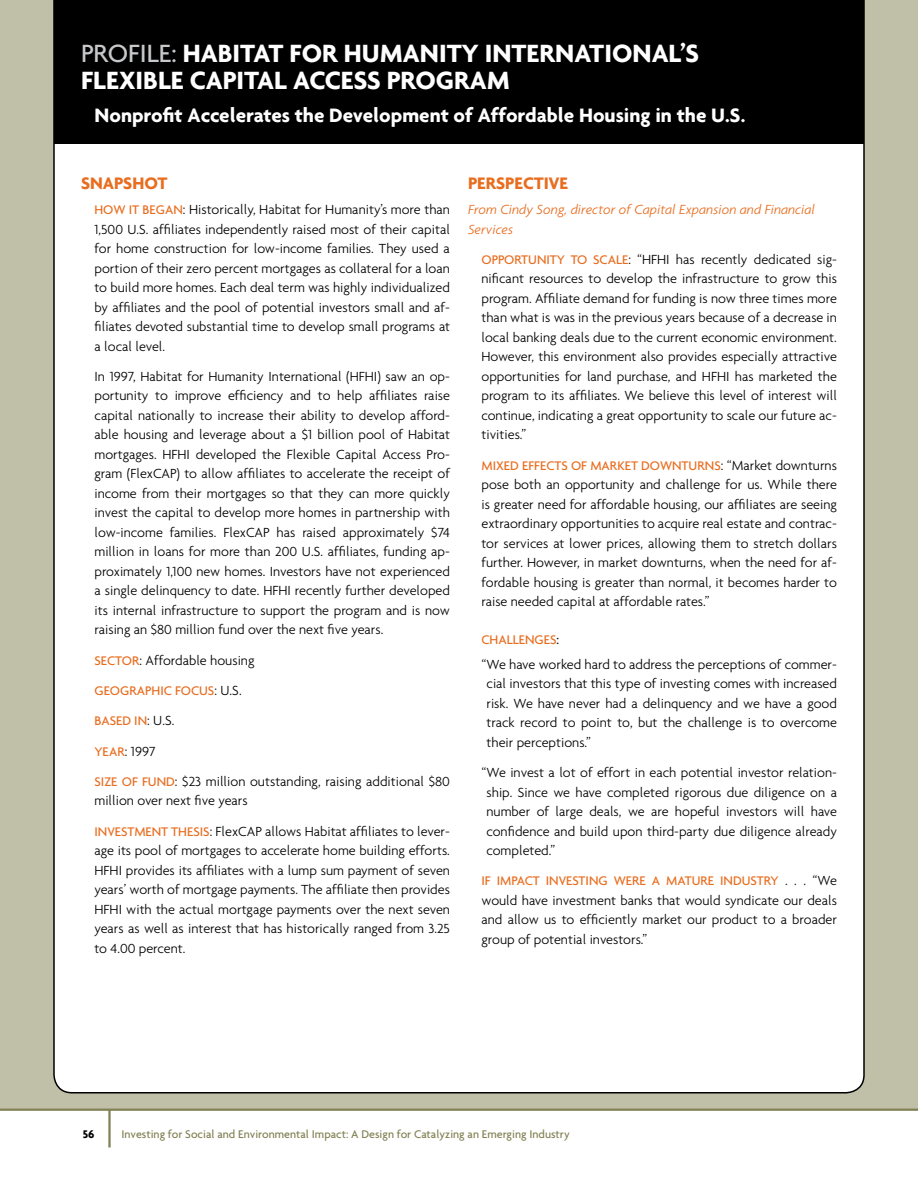
<style>
.page{position:relative;width:918px;height:1188px;background:#fff}
.page>*{position:absolute;margin:0;border:0;box-sizing:border-box;transform-origin:0 0}
.t1{font:700 27px/27px "Agenda";color:#fff}
.t2{font:700 21px "Agenda";color:#fff}
.t3{font:700 18px "Agenda";color:#e86d1f}
.t4{font:300 14.25px/19.5px "Agenda";color:#000;text-align:justify}
.t5{font:italic 300 14.25px/19.5px "Agenda";color:#e86d1f}
.t6{font:500 13.5px "Agenda";color:#e86d1f}
.t7{font:500 12px "Agenda";color:#818154}
.t8{font:700 12px "Agenda";color:#000}
.s1{font-weight:500;color:#c7c8ca}
.s2{font-weight:500;font-size:13.5px;color:#e86d1f}
.s3{font-weight:300;font-size:14.25px;color:#000}
.s4{color:#000}
.s5{font-weight:700;font-size:21px;color:#fff}
</style>
<div class="page">
<hr style="left:108px;top:1110px;width:3px;height:38px;background:#818154">
<div style="left:0;top:0;width:918px;height:1109px;background:#c0c0a9"></div>
<div style="left:53px;top:0;width:812px;height:1094px;background:#fff"></div>
<div style="left:54px;top:0;width:810px;height:143px;background:#000"></div>
<hr style="left:0;top:1109px;width:918px;height:2px;background:#818154">
<h1 class="t1" style="left:81px;top:39px;width:620px;text-indent:339px">NITY INTERNATIONAL’S<br>FLEXIBLE CAPITAL ACC ESS PROGRAM</h1>
<h2 class="t2" style="left:94px;top:102px;width:652px">NONPROFIT ACCELERATES THE DEVELOPMENT OF AFFORDABLE HOUSING IN THE U.S.</h2>
<h1 class="t1" style="left:81px;top:39px;width:301px"><span class="s1">PROFILE:</span> HABITAT FOR HUMA</h1>
<p class="t3" style="left:81px;top:172px;width:88px">SNAPSHOT</p>
<p class="t4" style="left:94px;top:200px;width:357px"><span class="s2">HOW IT BEGAN</span>: Historically, Habitat for Humanity’s more than 1,500 U.S. affiliates independently raised most of their capital for home construction for low-income families. They used a portion of their zero percent mortgages as collateral for a loan to build more homes. Each deal term was highly individualized by affiliates and the pool of potential investors small and af&shy;filiates devoted substantial time to develop small programs at a local level.</p>
<p class="t4" style="left:94px;top:366px;width:357px">In 1997, Habitat for Humanity International (HFHI) saw an op&shy;portunity to improve efficiency and to help affiliates raise capital nationally to increase their ability to develop afford&shy;able housing and leverage about a $1 billion pool of Habitat mortgages. HFHI developed the Flexible Capital Access Pro&shy;gram (FlexCAP) to allow affiliates to accelerate the receipt of income from their mortgages so that they can more quickly invest the capital to develop more homes in partnership with low-income families. FlexCAP has raised approximately $74 million in loans for more than 200 U.S. affiliates, funding ap&shy;proximately 1,100 new homes. Investors have not experienced a single delinquency to date. HFHI recently further developed its internal infrastructure to support the program and is now raising an $80 million fund over the next five years.</p>
<p class="t4" style="left:94px;top:650px;width:162px"><span class="s2">SECTOR</span>: Affordable housing</p>
<p class="t6" style="left:94px;top:682px;width:149px">GEOGRAPHIC FOCUS<span class="s3">: U.S.</span></p>
<p class="t6" style="left:94px;top:713px;width:82px">BASED I N<span class="s3">: U.S.</span></p>
<p class="t4" style="left:94px;top:736px;width:357px;line-height:30.3px"><span class="s2">YEAR</span>: 1997<br><span class="s2">SIZE OF FUND</span>: $23 million outstanding, raising additional $80</p>
<p class="t4" style="left:94px;top:785px;width:357px;line-height:30.3px">million over next five years<br><span class="s2">I NVESTMENT THESIS</span>: FlexCAP allows Habitat affiliates to lever-</p>
<p class="t4" style="left:95px;top:841px;width:357px">age its pool of mortgages to accelerate home building efforts.<br>HFHI provides its affiliates with a lump sum payment of seven years’ worth of mortgage payments. The affiliate then provides HFHI with the actual mortgage payments over the next seven years as well as interest that has historically ranged from 3.25 to 4.00 percent.</p>
<p class="t3" style="left:468px;top:172px;width:102px">PERSPECTIVE</p>
<p class="t5" style="left:468px;top:200px;width:349px">From Cindy Song, director of Capital Expansion and Financial<br>Services</p>
<p class="t6" style="left:482px;top:251px;width:115px">OPPORTUNITY TO SCAL</p>
<p class="t4" style="left:481px;top:249px;width:357px;text-indent:141px"><span class="s2">E</span>: “HFHI has recently dedicated sig&shy;nificant resources to develop the infrastructure to grow this program. Affiliate demand for funding is now three times more than what is was in the previous years because of a decrease in local banking deals due to the current economic environment.<br>However, this environment also provides especially attractive opportunities for land purchase, and HFHI has marketed the program to its affiliates. We believe this level of interest will continue, indicating a great opportunity to scale our future ac&shy;tivities.”</p>
<p class="t6" style="left:482px;top:457px;width:357px">MIXED EFFECTS OF MARKET DOWNTURNS<span class="s3">: “Market downturns</span></p>
<p class="t4" style="left:481px;top:475px;width:357px">pose both an opportunity and challenge for us. While there is greater need for affordable housing, our affiliates are seeing extraordinary opportunities to acquire real estate and contrac&shy;tor services at lower prices, allowing them to stretch dollars further. However, in market downturns, when the need for af&shy;fordable housing is greater than normal, it becomes harder to raise needed capital at affordable rates.”</p>
<p class="t6" style="left:482px;top:631px;width:84px">CHALLENGES<span class="s4">:</span><span class="s5">:</span></p>
<p class="t4" style="left:487px;top:654px;width:352px;text-indent:-5px">“We have worked hard to address the perceptions of commer&shy;cial investors that this type of investing comes with increased risk. We have never had a delinquency and we have a good track record to point to, but the challenge is to overcome their perceptions.”</p>
<p class="t4" style="left:487px;top:763px;width:352px;text-indent:-5px">“We invest a lot of effort in each potential investor relation&shy;ship. Since we have completed rigorous due diligence on a number of large deals, we are hopeful investors will have confidence and build upon third-party due diligence already completed.”</p>
<p class="t6" style="left:482px;top:873px;width:357px">I F I MPAC T I NVESTING WERE A MATURE I NDUSTRY <span class="s3">. . . “We</span></p>
<p class="t4" style="left:481px;top:890px;width:357px">would have investment banks that would syndicate our deals and allow us to efficiently market our product to a broader group of potential investors.”</p>
<p class="t8" style="left:83px;top:1127px;width:13px">56</p>
<p class="t7" style="left:122px;top:1127px;width:450px">I NVESTING FOR SOCIAL AND ENVIRONMENTAL I MPACT: A DESIGN FOR CATALYZING AN EMERGING I NDUSTRY</p>
</div>
